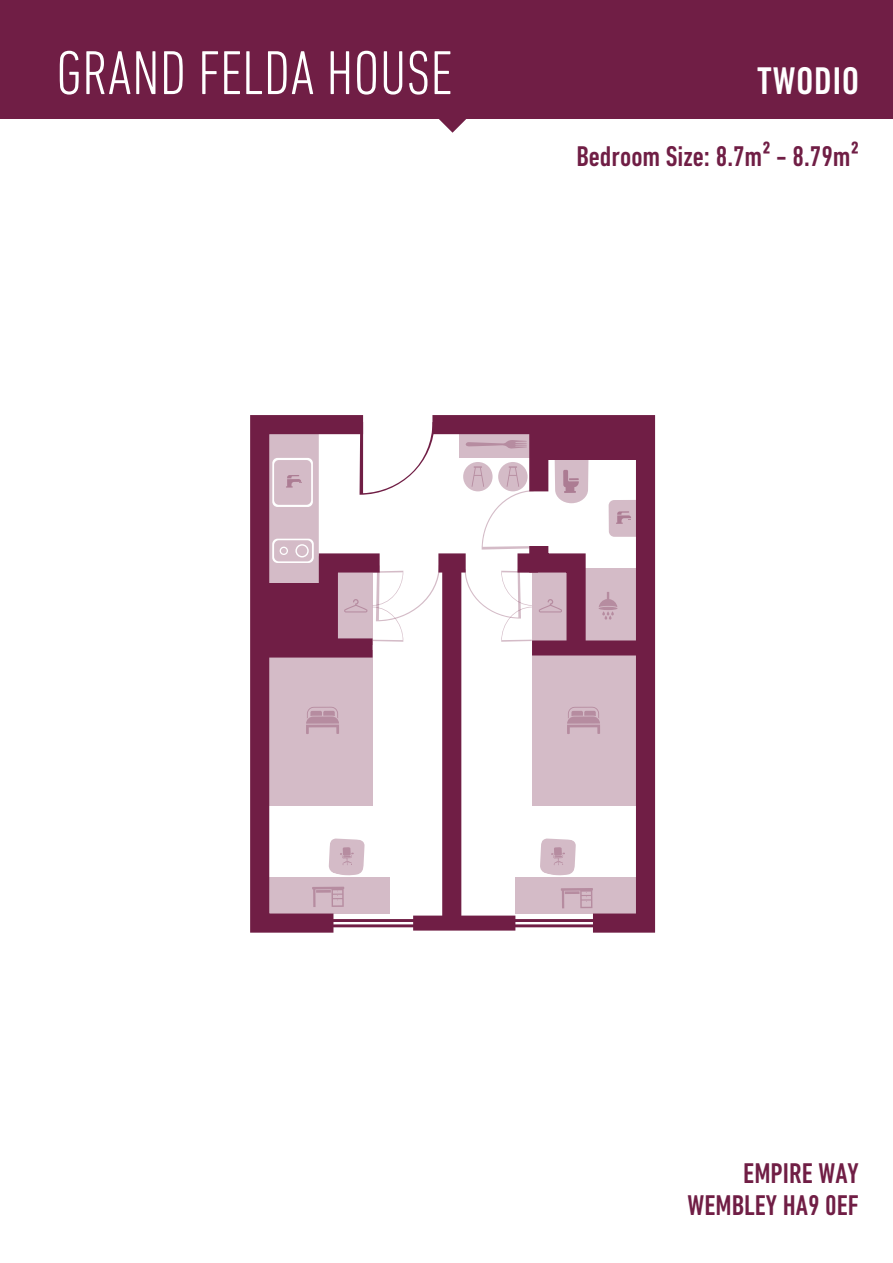
<style>
.page{position:relative;width:893px;height:1263px;background:#fff}
.page>*{position:absolute;margin:0;border:0;box-sizing:border-box;transform-origin:0 0}
.t1{font:300 condensed 63px "DIN Next LT Pro";color:#fff}
.t2{font:500 condensed 39.3px "DIN Next LT Pro";letter-spacing:.025em;color:#fff}
.t3{font:500 condensed 29.1px "DIN Next LT Pro";color:#701e45}
</style>
<div class="page">
<svg style="left:439px;top:119px;width:27px;height:14px"></svg>
<div style="left:0;top:0;width:893px;height:119px;background:#701e45"></div>
<div style="left:267px;top:877px;width:123px;height:36px;background:#d4bbc7"></div>
<svg style="left:413px;top:415px;width:243px;height:518px"></svg>
<div style="left:413px;top:915px;width:102px;height:15px;background:#701e45"></div>
<svg style="left:250px;top:415px;width:132px;height:518px"></svg>
<hr style="left:333px;top:919px;width:82px;height:3px;background:#701e45">
<hr style="left:333px;top:924px;width:82px;height:3px;background:#701e45">
<hr style="left:512px;top:919px;width:82px;height:3px;background:#701e45">
<hr style="left:512px;top:924px;width:82px;height:3px;background:#701e45">
<div style="left:532px;top:640px;width:113px;height:15px;background:#701e45"></div>
<svg style="left:465px;top:455px;width:174px;height:212px"></svg>
<div style="left:257px;top:638px;width:116px;height:19px;background:#701e45"></div>
<svg style="left:267px;top:422px;width:173px;height:245px"></svg>
<div style="left:438px;top:553px;width:28px;height:19px;background:#701e45"></div>
<div style="left:529px;top:425px;width:19px;height:66px;background:#701e45"></div>
<div style="left:540px;top:428px;width:105px;height:32px;background:#701e45"></div>
<div style="left:263px;top:583px;width:63px;height:62px;background:#701e45"></div>
<div style="left:442px;top:565px;width:19px;height:358px;background:#701e45"></div>
<div style="left:517px;top:553px;width:21px;height:19px;background:#701e45"></div>
<h1 class="t1" style="left:56px;top:37px;width:398px">GRAND FELDA HOUSE</h1>
<h2 class="t2" style="left:757px;top:59px;width:103px">TWODIO</h2>
<p class="t3" style="left:576px;top:140px;width:284px">Bedroom Size: 8.7m2 - 8.79m2</p>
<p class="t3" style="left:743px;top:1157px;width:117px">EMPIRE WAY</p>
<p class="t3" style="left:687px;top:1189px;width:173px">WEMBLEY HA9 0EF</p>
</div>
